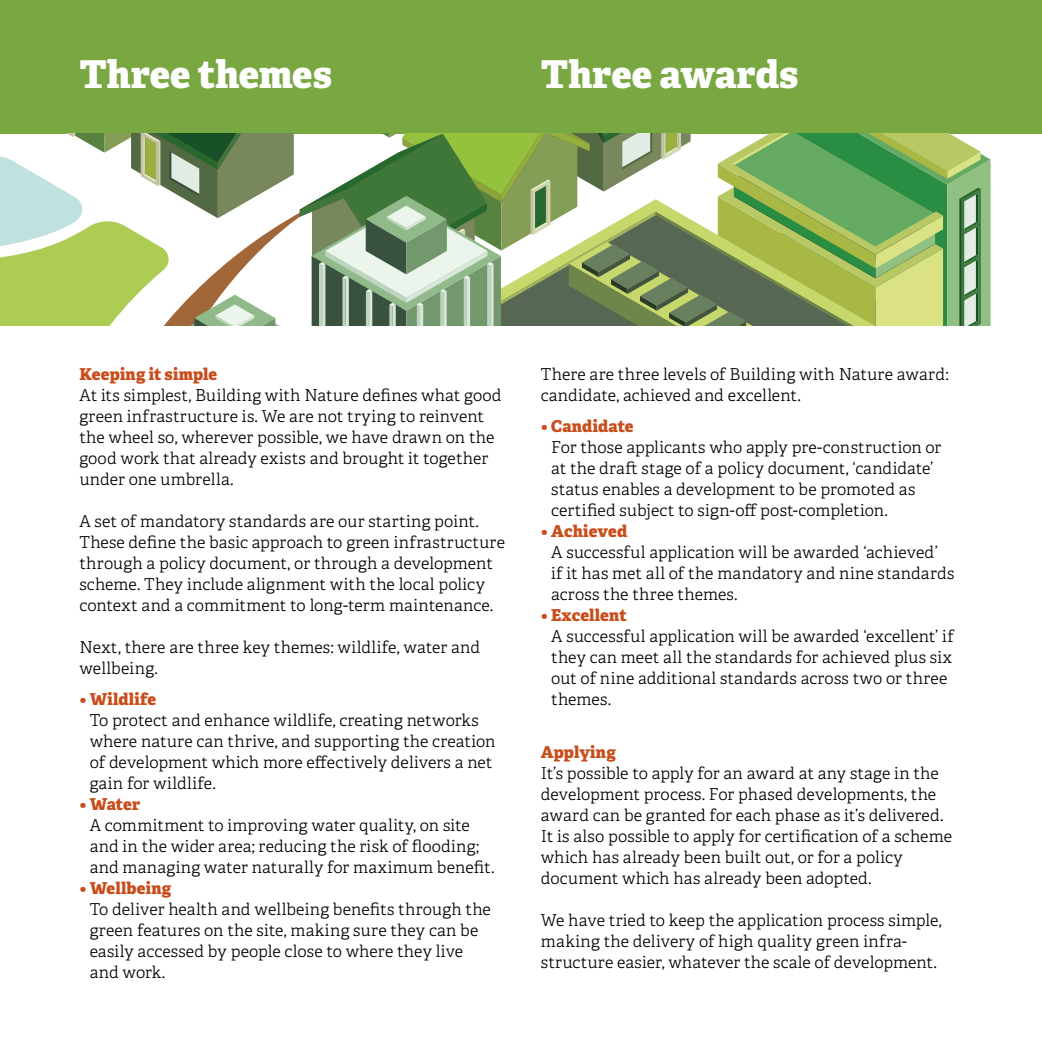
<style>
.page{position:relative;width:1042px;height:1042px;background:#fff}
.page>*{position:absolute;margin:0;border:0;box-sizing:border-box;transform-origin:0 0}
.t1{font:800 38.32px "Adelle";letter-spacing:-.005em;color:#fff}
.t2{font:300 16.45px/21px "Adelle";letter-spacing:.01em;color:#000}
.t3{font:800 16.45px "Adelle";letter-spacing:.005em;color:#c94d1b}
</style>
<div class="page">
<div style="left:0;top:0;width:1042px;height:134px;background:#79a742"></div>
<svg style="left:0;top:134px;width:990px;height:191px"></svg>
<h1 class="t1" style="left:79px;top:46px;width:254px">Three themes</h1>
<h1 class="t1" style="left:541px;top:46px;width:259px">Three awards</h1>
<p class="t3" style="left:79px;top:361px;width:139px">Keeping it simple</p>
<p class="t2" style="left:79px;top:384px;width:424px">At its simplest, Building with Nature defines what good green infrastructure is. We are not trying to reinvent the wheel so, wherever possible, we have drawn on the good work that already exists and brought it together under one umbrella.</p>
<p class="t2" style="left:79px;top:510px;width:427px">A set of mandatory standards are our starting point.<br>These define the basic approach to green infrastructure through a policy document, or through a development scheme. They include alignment with the local policy context and a commitment to long-term maintenance.</p>
<p class="t2" style="left:79px;top:636px;width:402px">Next, there are three key themes: wildlife, water and wellbeing.</p>
<p class="t3" style="left:79px;top:687px;width:79px">• Wildlife</p>
<p class="t2" style="left:90px;top:709px;width:407px">To protect and enhance wildlife, creating networks where nature can thrive, and supporting the creation of development which more effectively delivers a net gain for wildlife.</p>
<p class="t3" style="left:79px;top:792px;width:62px">• Water</p>
<p class="t2" style="left:90px;top:814px;width:406px">A commitment to improving water quality, on site and in the wider area; reducing the risk of flooding; and managing water naturally for maximum benefit.</p>
<p class="t3" style="left:79px;top:876px;width:93px">• Wellbeing</p>
<p class="t2" style="left:90px;top:898px;width:403px">To deliver health and wellbeing benefits through the green features on the site, making sure they can be easily accessed by people close to where they live and work.</p>
<p class="t2" style="left:541px;top:363px;width:409px">There are three levels of Building with Nature award: candidate, achieved and excellent.</p>
<p class="t3" style="left:541px;top:414px;width:94px">• Candidate</p>
<p class="t2" style="left:551px;top:436px;width:392px">For those applicants who apply pre-construction or at the draft stage of a policy document, ‘candidate’ status enables a development to be promoted as certified subject to sign-off post-completion.</p>
<p class="t3" style="left:541px;top:519px;width:88px">• Achieved</p>
<p class="t2" style="left:551px;top:541px;width:405px">A successful application will be awarded ‘achieved’<br>if it has met all of the mandatory and nine standards across the three themes.</p>
<p class="t3" style="left:541px;top:603px;width:87px">• Excellent</p>
<p class="t2" style="left:551px;top:625px;width:404px">A successful application will be awarded ‘excellent’ if they can meet all the standards for achieved plus six out of nine additional standards across two or three themes.</p>
<p class="t3" style="left:541px;top:739px;width:77px">Applying</p>
<p class="t2" style="left:541px;top:762px;width:413px">It’s possible to apply for an award at any stage in the development process. For phased developments, the award can be granted for each phase as it’s delivered.<br>It is also possible to apply for certification of a scheme which has already been built out, or for a policy document which has already been adopted.</p>
<p class="t2" style="left:541px;top:909px;width:402px">We have tried to keep the application process simple, making the delivery of high quality green infra&shy;structure easier, whatever the scale of development.</p>
</div>
